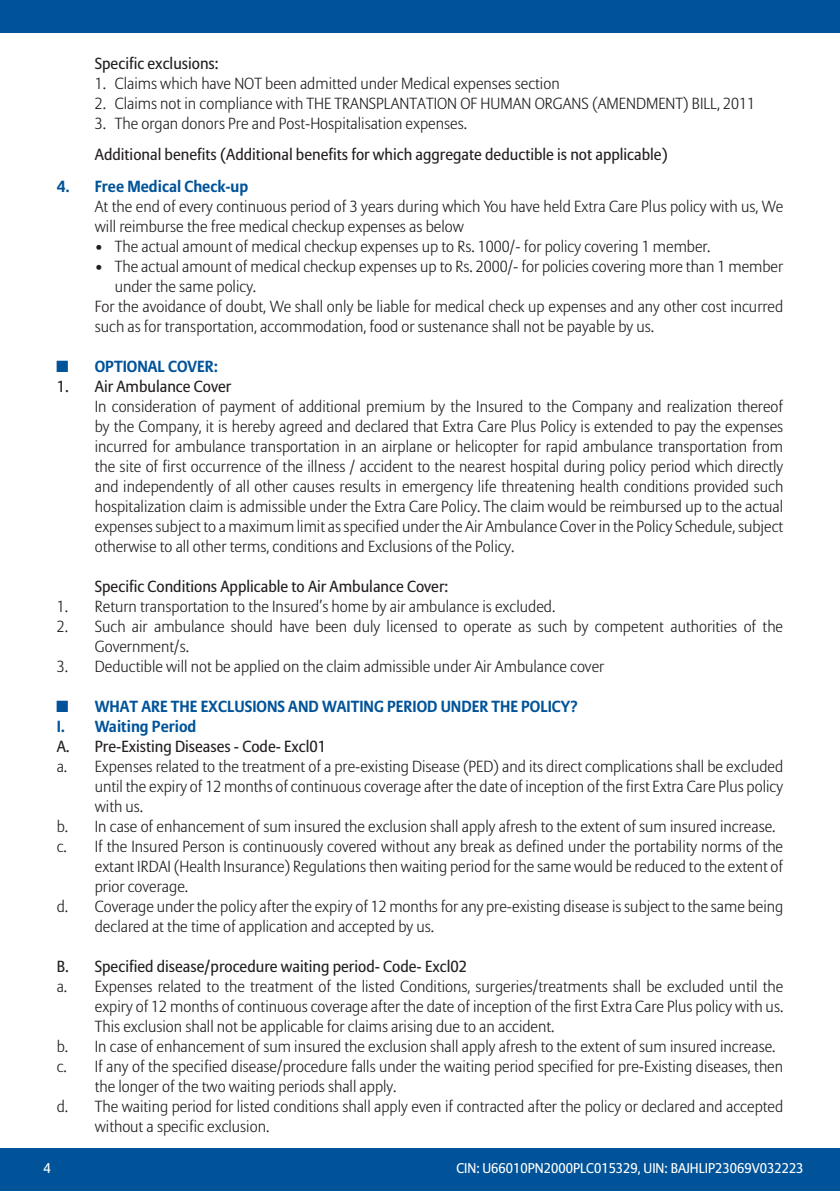
<style>
.page{position:relative;width:840px;height:1191px;background:#fff}
.page>*{position:absolute;margin:0;border:0;box-sizing:border-box;transform-origin:0 0}
.t1{font:300 16px/20px "Allianz Sans";color:#231f20}
.t2{font:16px "Allianz Sans";color:#231f20}
.t3{font:700 16px "Allianz Sans";color:#015399}
.t4{font:14px "Allianz Sans";color:#fff}
</style>
<div class="page">
<div style="left:0;top:0;width:839px;height:33px;background:#015399"></div>
<div style="left:0;top:1148px;width:839px;height:43px;background:#015399"></div>
<p class="t2" style="left:95px;top:54px;width:125px">Specific exclusions:</p>
<p class="t1" style="left:95px;top:73px;width:466px">1. Claims which have NOT been admitted under Medical expenses section</p>
<p class="t1" style="left:95px;top:93px;width:661px">2. Claims not in compliance with THE TRANSPLANTATION OF HUMAN ORGANS (AMENDMENT) BILL, 2011</p>
<p class="t1" style="left:95px;top:113px;width:373px">3. The organ donors Pre and Post-Hospitalisation expenses.</p>
<p class="t2" style="left:95px;top:145px;width:574px">Additional benefits (Additional benefits for which aggregate deductible is not applicable)</p>
<p class="t3" style="left:57px;top:176px;width:193px">4. Free Medical Check-up</p>
<p class="t1" style="left:95px;top:196px;width:689px">At the end of every continuous period of 3 years during which You have held Extra Care Plus policy with us, We will reimburse the free medical checkup expenses as below</p>
<p class="t1" style="left:95px;top:236px;width:616px">• The actual amount of medical checkup expenses up to Rs. 1000/- for policy covering 1 member.</p>
<p class="t1" style="left:115px;top:256px;width:669px;text-indent:-20px">• The actual amount of medical checkup expenses up to Rs. 2000/- for policies covering more than 1 member under the same policy.</p>
<p class="t1" style="left:95px;top:296px;width:689px">For the avoidance of doubt, We shall only be liable for medical check up expenses and any other cost incurred such as for transportation, accommodation, food or sustenance shall not be payable by us.</p>
<p class="t3" style="left:57px;top:356px;width:13px">◼</p>
<p class="t3" style="left:95px;top:356px;width:125px">OPTIONAL COVER:</p>
<p class="t2" style="left:57px;top:376px;width:176px">1. Air Ambulance Cover</p>
<p class="t1" style="left:95px;top:396px;width:689px;text-align:justify">In consideration of payment of additional premium by the Insured to the Company and realization thereof by the Company, it is hereby agreed and declared that Extra Care Plus Policy is extended to pay the expenses incurred for ambulance transportation in an airplane or helicopter for rapid ambulance transportation from the site of first occurrence of the illness / accident to the nearest hospital during policy period which directly and independently of all other causes results in emergency life threatening health conditions provided such hospitalization claim is admissible under the Extra Care Policy. The claim would be reimbursed up to the actual expenses subject to a maximum limit as specified under the Air Ambulance Cover in the Policy Schedule, subject otherwise to all other terms, conditions and Exclusions of the Policy.</p>
<p class="t2" style="left:95px;top:576px;width:355px">Specific Conditions Applicable to Air Ambulance Cover:</p>
<p class="t1" style="left:57px;top:596px;width:500px">1. Return transportation to the Insured’s home by air ambulance is excluded.</p>
<p class="t1" style="left:95px;top:616px;width:689px;text-indent:-38px">2. Such air ambulance should have been duly licensed to operate as such by competent authorities of the<br>Government/s.</p>
<p class="t1" style="left:57px;top:656px;width:548px">3. Deductible will not be applied on the claim admissible under Air Ambulance cover</p>
<p class="t3" style="left:57px;top:696px;width:13px">◼</p>
<p class="t3" style="left:95px;top:696px;width:484px">WHAT ARE THE EXCLUSIONS AND WAITING PERIOD UNDER THE POLICY?</p>
<p class="t3" style="left:57px;top:716px;width:141px">I. Waiting Period</p>
<p class="t2" style="left:57px;top:736px;width:271px">A. Pre-Existing Diseases - Code- Excl01</p>
<p class="t1" style="left:95px;top:756px;width:689px;text-align:justify;text-indent:-38px">a. Expenses related to the treatment of a pre-existing Disease (PED) and its direct complications shall be excluded until the expiry of 12 months of continuous coverage after the date of inception of the first Extra Care Plus policy with us.</p>
<p class="t1" style="left:57px;top:816px;width:720px">b. In case of enhancement of sum insured the exclusion shall apply afresh to the extent of sum insured increase.</p>
<p class="t1" style="left:95px;top:836px;width:689px;text-align:justify;text-indent:-38px">c. If the Insured Person is continuously covered without any break as defined under the portability norms of the extant IRDAI (Health Insurance) Regulations then waiting period for the same would be reduced to the extent of prior coverage.</p>
<p class="t1" style="left:95px;top:896px;width:689px;text-indent:-38px">d. Coverage under the policy after the expiry of 12 months for any pre-existing disease is subject to the same being declared at the time of application and accepted by us.</p>
<p class="t2" style="left:57px;top:956px;width:411px">B. Specified disease/procedure waiting period- Code- Excl02</p>
<p class="t1" style="left:95px;top:976px;width:689px;text-align:justify;text-indent:-38px">a. Expenses related to the treatment of the listed Conditions, surgeries/treatments shall be excluded until the expiry of 12 months of continuous coverage after the date of inception of the first Extra Care Plus policy with us.<br>This exclusion shall not be applicable for claims arising due to an accident.</p>
<p class="t1" style="left:57px;top:1036px;width:720px">b. In case of enhancement of sum insured the exclusion shall apply afresh to the extent of sum insured increase.</p>
<p class="t1" style="left:95px;top:1056px;width:689px;text-indent:-38px">c. If any of the specified disease/procedure falls under the waiting period specified for pre-Existing diseases, then the longer of the two waiting periods shall apply.</p>
<p class="t1" style="left:95px;top:1096px;width:689px;text-indent:-38px">d. The waiting period for listed conditions shall apply even if contracted after the policy or declared and accepted without a specific exclusion.</p>
<p class="t4" style="left:43px;top:1159px;width:9px">4</p>
<p class="t4" style="left:456px;top:1159px;width:348px">CIN: U66010PN2000PLC015329, UIN: BAJHLIP23069V032223</p>
</div>
